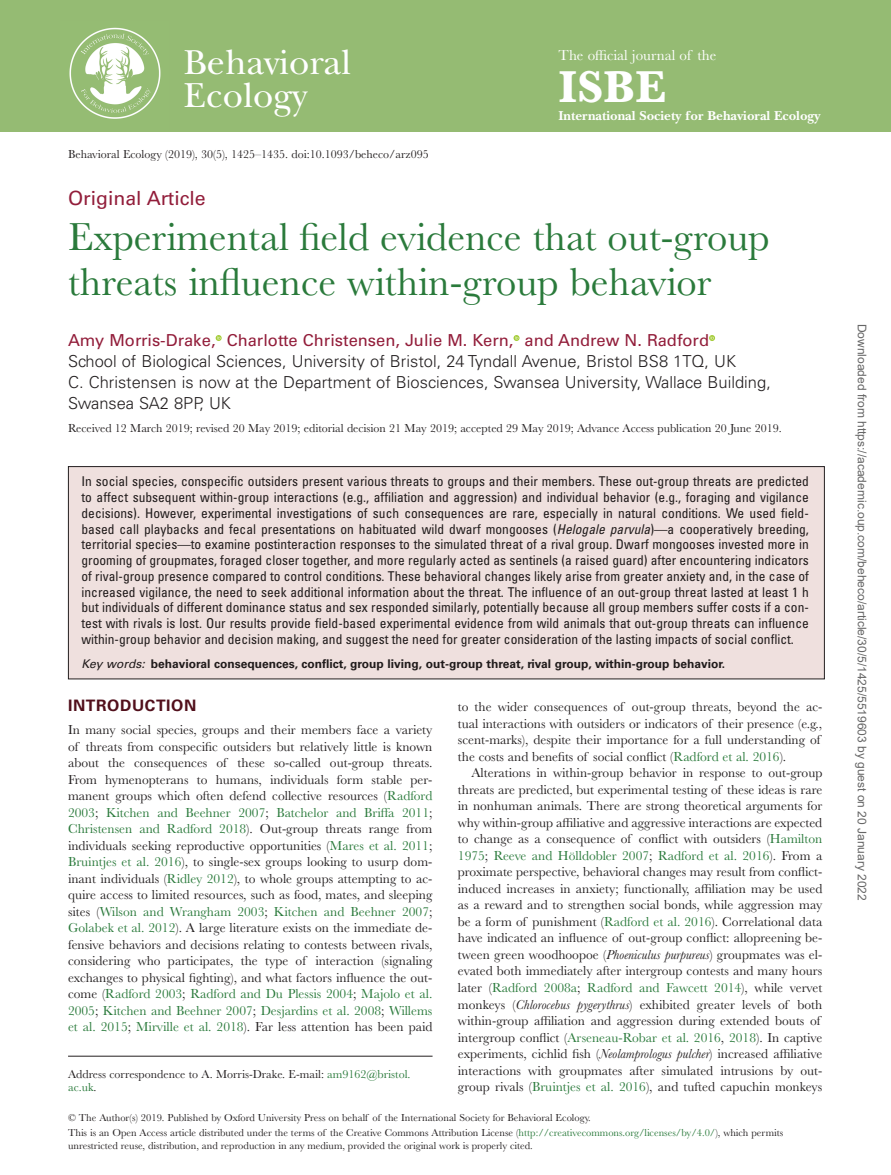
<style>
.page{position:relative;width:891px;height:1175px;background:#fff}
.page>*{position:absolute;margin:0;border:0;box-sizing:border-box;transform-origin:0 0}
.t1{font:700 46.35px "Baskerville MT Std";color:#fff}
.t2{font:40.5px/45px "Baskerville MT Std";color:#2a7a3b}
.t3{font:36.15px/33px "New Baskerville Std";color:#fff}
.t4{font:19.5px "Univers LT Std";color:#921d3a}
.t5{font:300 16.5px/21px "Univers LT Std";color:#231f20}
.t6{font:16.5px "Univers LT Std";color:#921d3a}
.t7{font:700 15.75px "Univers LT Std";letter-spacing:.04em;color:#510f1b}
.t8{font:15px "Baskerville MT Std";color:#fff}
.t9{font:13.5px/16.5px "Baskerville MT Std";color:#231f20}
.t10{font:condensed 13.5px/15.8px "Univers LT Std";color:#231f20;text-align:justify}
.t11{font:700 13.5px "New Baskerville Std";color:#fff}
.t12{font:12px/13.5px "Baskerville MT Std";color:#231f20}
.t13{font:700 12px "Univers LT Std";color:#231f20}
.t14{font:12px "Arial";color:#666}
.t15{font:10.5px/14.9px "Baskerville MT Std";color:#231f20}
.s1{font-style:italic}
.s2{font-weight:400;font-style:italic}
.s3{color:#2a7a3b}
</style>
<div class="page">
<div style="left:0;top:0;width:891px;height:131px;background:#95bb73"></div>
<img style="left:69px;top:27px;width:92px;height:92px">
<hr style="left:68px;top:1055px;width:365px;height:1px;background:#231f20">
<svg style="left:216px;top:335px;width:6px;height:6px"></svg>
<svg style="left:514px;top:335px;width:6px;height:6px"></svg>
<svg style="left:709px;top:335px;width:6px;height:6px"></svg>
<div style="left:68px;top:466px;width:756px;height:213px;background:#efe0de"></div>
<div style="left:68px;top:466px;width:757px;height:213px;border:1px solid #231f20"></div>
<h3 class="t3" style="left:184px;top:46px;width:169px">Behavioral<br>Ecology</h3>
<p class="t8" style="left:558px;top:46px;width:160px">The official journal of the</p>
<h1 class="t1" style="left:558px;top:61px;width:109px">ISBE</h1>
<p class="t11" style="left:558px;top:107px;width:263px">International Society for Behavioral Ecology</p>
<p class="t12" style="left:68px;top:148px;width:362px">Behavioral Ecology (2019), 30(5), 1425–1435. doi:10.1093/beheco/arz095</p>
<h3 class="t4" style="left:68px;top:187px;width:139px">Original Article</h3>
<h2 class="t2" style="left:68px;top:215px;width:703px">Experimental field evidence that out-group threats influence within-group behavior</h2>
<p class="t6" style="left:68px;top:331px;width:643px">Amy Morris-Drake, Charlotte Christensen, Julie M. Kern, and Andrew N. Radford</p>
<p class="t5" style="left:68px;top:351px;width:705px">School of Biological Sciences, University of Bristol, 24 Tyndall Avenue, Bristol BS8 1TQ, UK<br>C. Christensen is now at the Department of Biosciences, Swansea University, Wallace Building,<br>Swansea SA2 8PP, UK</p>
<p class="t12" style="left:68px;top:422px;width:715px">Received 12 March 2019; revised 20 May 2019; editorial decision 21 May 2019; accepted 29 May 2019; Advance Access publication 20 June 2019.</p>
<p class="t10" style="left:82px;top:473px;width:729px">In social species, conspecific outsiders present various threats to groups and their members. These out-group threats are predicted to affect subsequent within-group interactions (e.g., affiliation and aggression) and individual behavior (e.g., foraging and vigilance decisions). However, experimental investigations of such consequences are rare, especially in natural conditions. We used field&shy;based call playbacks and fecal presentations on habituated wild dwarf mongooses (<span class="s1">Helogale parvula</span>)—a cooperatively breeding, territorial species—to examine postinteraction responses to the simulated threat of a rival group. Dwarf mongooses invested more in grooming of groupmates, foraged closer together, and more regularly acted as sentinels (a raised guard) after encountering indicators of rival-group presence compared to control conditions. These behavioral changes likely arise from greater anxiety and, in the case of increased vigilance, the need to seek additional information about the threat. The influence of an out-group threat lasted at least 1 h but individuals of different dominance status and sex responded similarly, potentially because all group members suffer costs if a con&shy;test with rivals is lost. Our results provide field-based experimental evidence from wild animals that out-group threats can influence within-group behavior and decision making, and suggest the need for greater consideration of the lasting impacts of social conflict.</p>
<p class="t13" style="left:82px;top:656px;width:645px"><span class="s2">Key words:</span> behavioral consequences, conflict, group living, out-group threat, rival group, within-group behavior.</p>
<p class="t7" style="left:68px;top:696px;width:130px">INTRODUCTION</p>
<p class="t9" style="left:68px;top:721px;width:366px;text-align:justify">In many social species, groups and their members face a variety of threats from conspecific outsiders but relatively little is known about the consequences of these so-called out-group threats.<br>From hymenopterans to humans, individuals form stable per&shy;manent groups which often defend collective resources (<span class="s3">Radford 2003</span>; <span class="s3">Kitchen and Beehner 2007</span>; <span class="s3">Batchelor and Briffa 2011</span>; <span class="s3">Christensen and Radford 2018</span>). Out-group threats range from individuals seeking reproductive opportunities (<span class="s3">Mares et al. 2011</span>; <span class="s3">Bruintjes et al. 2016</span>), to single-sex groups looking to usurp dom&shy;inant individuals (<span class="s3">Ridley 2012</span>), to whole groups attempting to ac&shy;quire access to limited resources, such as food, mates, and sleeping sites (<span class="s3">Wilson and Wrangham 2003</span>; <span class="s3">Kitchen and Beehner 2007</span>; <span class="s3">Golabek et al. 2012</span>). A large literature exists on the immediate de&shy;fensive behaviors and decisions relating to contests between rivals, considering who participates, the type of interaction (signaling exchanges to physical fighting), and what factors influence the out&shy;come (<span class="s3">Radford 2003</span>; <span class="s3">Radford and Du Plessis 2004</span>; <span class="s3">Majolo et al.<br>2005</span>; <span class="s3">Kitchen and Beehner 2007</span>; <span class="s3">Desjardins et al. 2008</span>; <span class="s3">Willems et al. 2015</span>; <span class="s3">Mirville et al. 2018</span>). Far less attention has been paid</p>
<p class="t9" style="left:458px;top:699px;width:366px">to the wider consequences of out-group threats, beyond the ac&shy;tual interactions with outsiders or indicators of their presence (e.g., scent-marks), despite their importance for a full understanding of the costs and benefits of social conflict (<span class="s3">Radford et al. 2016</span>).</p>
<p class="t9" style="left:458px;top:765px;width:366px;text-indent:14px">Alterations in within-group behavior in response to out-group threats are predicted, but experimental testing of these ideas is rare in nonhuman animals. There are strong theoretical arguments for why within-group affiliative and aggressive interactions are expected to change as a consequence of conflict with outsiders (<span class="s3">Hamilton 1975</span>; <span class="s3">Reeve and Hölldobler 2007</span>; <span class="s3">Radford et al. 2016</span>). From a proximate perspective, behavioral changes may result from conflict&shy;induced increases in anxiety; functionally, affiliation may be used as a reward and to strengthen social bonds, while aggression may be a form of punishment (<span class="s3">Radford et al. 2016</span>). Correlational data have indicated an influence of out-group conflict: allopreening be&shy;tween green woodhoopoe (<span class="s1">Phoeniculus purpureus</span>) groupmates was el&shy;evated both immediately after intergroup contests and many hours later (<span class="s3">Radford 2008a</span>; <span class="s3">Radford and Fawcett 2014</span>), while vervet monkeys (<span class="s1">Chlorocebus pygerythrus</span>) exhibited greater levels of both within-group affiliation and aggression during extended bouts of intergroup conflict (<span class="s3">Arseneau-Robar et al. 2016</span>, <span class="s3">2018</span>). In captive experiments, cichlid fish (<span class="s1">Neolamprologus pulcher</span>) increased affiliative interactions with groupmates after simulated intrusions by out&shy;group rivals (<span class="s3">Bruintjes et al. 2016</span>), and tufted capuchin monkeys</p>
<p class="t12" style="left:68px;top:1067px;width:344px">Address correspondence to A. Morris-Drake. E-mail: <span class="s3">am9162@bristol. ac.uk</span>.</p>
<p class="t15" style="left:68px;top:1110px;width:717px">© The Author(s) 2019. Published by Oxford University Press on behalf of the International Society for Behavioral Ecology.<br>This is an Open Access article distributed under the terms of the Creative Commons Attribution License (<span class="s3">http://creativecommons.org/licenses/by/4.0/</span>), which permits</p>
<p class="t15" style="left:68px;top:1138px;width:466px">unrestricted reuse, distribution, and reproduction in any medium, provided the original work is properly cited.</p>
<p class="t14" style="left:866px;top:324px;width:578px;rotate:90deg">Downloaded from https://academic.oup.com/beheco/article/30/5/1425/5519603 by guest on 20 January 2022</p>
</div>
